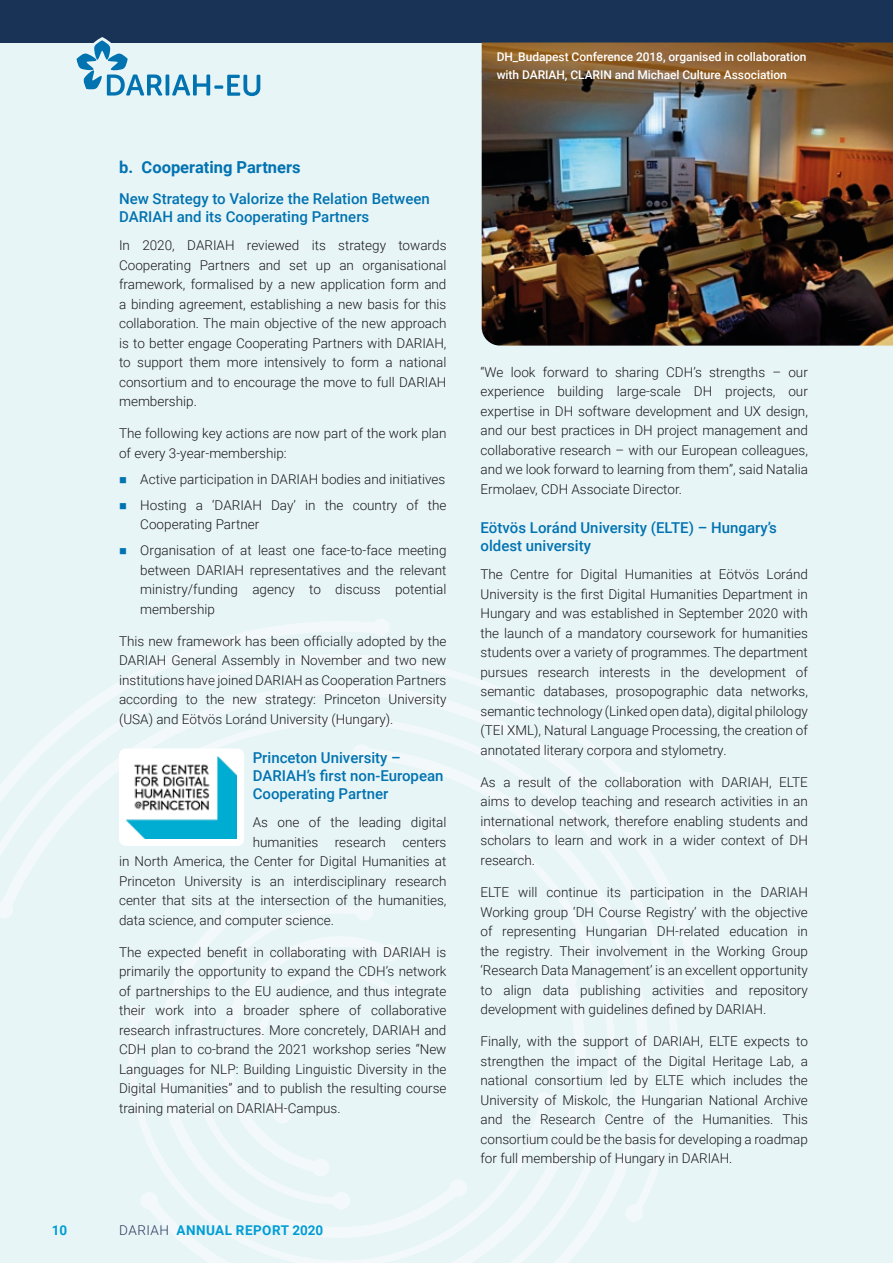
<style>
.page{position:relative;width:893px;height:1263px;background:#e8f5f7}
.page>*{position:absolute;margin:0;border:0;box-sizing:border-box;transform-origin:0 0}
._19-H2{font:700 16.5px "Roboto";color:#0173b0}
._19-H3{font:500 15px/18px "Roboto";color:#0173b0}
._19-H3-0B4{font:500 15px/18px "Roboto";color:#0173b0}
._19-Body_3{font:300 13.5px/19.5px "Roboto";color:#1a181c;text-align:justify}
._19-Bullet-IndA_3{font:300 13.5px/19.5px "Roboto";color:#1a181c;text-align:justify}
._19-Bullet-IndA_1{font:300 13.5px/19.5px "Roboto";color:#1a181c}
._19-Body_1{font:300 13.5px/19.5px "Roboto";color:#1a181c}
.t1{font:700 13.5px "Roboto";letter-spacing:.035em;color:#009dd5}
._19-H5-Fig{font:500 12px/18px "Roboto";letter-spacing:-.005em;color:#fff}
.s1{color:#0173b0}
.s2{font-weight:300;color:#2b3960}
</style>
<div class="page">
<div style="left:0;top:0;width:893px;height:43px;background:#193357"></div>
<svg style="left:385px;top:1220px;width:215px;height:43px"></svg>
<svg style="left:393px;top:1002px;width:285px;height:218px"></svg>
<svg style="left:633px;top:828px;width:72px;height:174px"></svg>
<svg style="left:385px;top:657px;width:248px;height:527px"></svg>
<svg style="left:0;top:622px;width:385px;height:641px"></svg>
<div style="left:381px;top:944px;width:18px;height:17px;background:#f3f9fa;border-radius:50%"></div>
<div style="left:356px;top:903px;width:17px;height:17px;background:#f3f9fa;border-radius:50%"></div>
<svg style="left:0;top:901px;width:13px;height:17px"></svg>
<div style="left:353px;top:744px;width:17px;height:18px;background:#f3f9fa;border-radius:50%"></div>
<div style="left:372px;top:619px;width:18px;height:17px;background:#f3f9fa;border-radius:50%"></div>
<div style="left:482px;top:820px;width:18px;height:18px;background:#f3f9fa;border-radius:50%"></div>
<div style="left:618px;top:772px;width:18px;height:17px;background:#f3f9fa;border-radius:50%"></div>
<div style="left:127px;top:1005px;width:18px;height:18px;background:#f3f9fa;border-radius:50%"></div>
<div style="left:224px;top:906px;width:17px;height:18px;background:#f3f9fa;border-radius:50%"></div>
<div style="left:387px;top:985px;width:18px;height:17px;background:#f3f9fa;border-radius:50%"></div>
<div style="left:274px;top:1106px;width:17px;height:17px;background:#f3f9fa;border-radius:50%"></div>
<div style="left:312px;top:1159px;width:17px;height:17px;background:#f3f9fa;border-radius:50%"></div>
<div style="left:333px;top:1192px;width:17px;height:17px;background:#f3f9fa;border-radius:50%"></div>
<div style="left:449px;top:1179px;width:18px;height:18px;background:#f3f9fa;border-radius:50%"></div>
<div style="left:535px;top:1092px;width:17px;height:18px;background:#f3f9fa;border-radius:50%"></div>
<div style="left:559px;top:969px;width:18px;height:18px;background:#f3f9fa;border-radius:50%"></div>
<div style="left:625px;top:1204px;width:18px;height:18px;background:#f3f9fa;border-radius:50%"></div>
<div style="left:693px;top:990px;width:18px;height:18px;background:#f3f9fa;border-radius:50%"></div>
<div style="left:140px;top:1192px;width:18px;height:17px;background:#f3f9fa;border-radius:50%"></div>
<hr style="left:166px;top:75px;width:3px;height:21px;background:#0173b0">
<svg style="left:76px;top:37px;width:87px;height:59px"></svg>
<svg style="left:172px;top:75px;width:88px;height:21px"></svg>
<img style="left:482px;top:43px;width:411px;height:303px">
<div style="left:119px;top:748px;width:125px;height:98px;background:#fff;border-radius:7px"></div>
<img style="left:127px;top:756px;width:109px;height:82px">
<p class="_19-H2" style="left:119px;top:156px;width:183px">b. Cooperating Partners</p>
<p class="_19-H3-0B4" style="left:119px;top:189px;width:312px">New Strategy to Valorize the Relation Between<br>DARIAH and its Cooperating Partners</p>
<p class="_19-Body_3" style="left:119px;top:235px;width:329px">In 2020, DARIAH reviewed its strategy towards Cooperating Partners and set up an organisational framework, formalised by a new application form and a binding agreement, establishing a new basis for this collaboration. The main objective of the new approach is to better engage Cooperating Partners with DARIAH, to support them more intensively to form a national consortium and to encourage the move to full DARIAH membership.</p>
<p class="_19-Body_1" style="left:119px;top:423px;width:329px">The following key actions are now part of the work plan of every 3-year-membership:</p>
<p class="_19-Bullet-IndA_1" style="left:119px;top:469px;width:328px"><span class="s1">■</span> Active participation in DARIAH bodies and initiatives</p>
<p class="_19-Bullet-IndA_1" style="left:140px;top:495px;width:308px;text-indent:-21px"><span class="s1">■</span> Hosting a ‘DARIAH Day’ in the country of the<br>Cooperating Partner</p>
<p class="_19-Bullet-IndA_3" style="left:140px;top:540px;width:308px;text-indent:-21px"><span class="s1">■</span> Organisation of at least one face-to-face meeting between DARIAH representatives and the relevant ministry/funding agency to discuss potential membership</p>
<p class="_19-Body_3" style="left:119px;top:631px;width:329px">This new framework has been officially adopted by the DARIAH General Assembly in November and two new institutions have joined DARIAH as Cooperation Partners according to the new strategy: Princeton University (USA) and Eötvös Loránd University (Hungary).</p>
<p class="_19-H3" style="left:253px;top:748px;width:192px">Princeton University –<br>DARIAH’s first non-European<br>Cooperating Partner</p>
<p class="_19-Body_3" style="left:253px;top:812px;width:195px">As one of the leading digital</p>
<p class="_19-Body_3" style="left:253px;top:831px;width:195px">humanities research centers</p>
<p class="_19-Body_3" style="left:119px;top:851px;width:329px">in North America, the Center for Digital Humanities at</p>
<p class="_19-Body_3" style="left:119px;top:870px;width:329px">Princeton University is an interdisciplinary research</p>
<p class="_19-Body_3" style="left:119px;top:890px;width:329px">center that sits at the intersection of the humanities,</p>
<p class="_19-Body_3" style="left:119px;top:909px;width:216px">data science, and computer science.</p>
<p class="_19-Body_3" style="left:119px;top:942px;width:329px">The expected benefit in collaborating with DARIAH is primarily the opportunity to expand the CDH’s network of partnerships to the EU audience, and thus integrate their work into a broader sphere of collaborative research infrastructures. More concretely, DARIAH and CDH plan to co-brand the 2021 workshop series “New Languages for NLP: Building Linguistic Diversity in the Digital Humanities” and to publish the resulting course training material on DARIAH-Campus.</p>
<p class="t1" style="left:52px;top:1220px;width:17px">10</p>
<p class="t1" style="left:119px;top:1220px;width:206px"><span class="s2">DARIAH</span> ANNUAL REPORT 2020</p>
<p class="_19-H5-Fig" style="left:497px;top:47px;width:311px">DH_Budapest Conference 2018, organised in collaboration with DARIAH, CLARIN and Michael Culture Association</p>
<p class="_19-Body_3" style="left:480px;top:362px;width:329px">“We look forward to sharing CDH’s strengths – our experience building large-scale DH projects, our expertise in DH software development and UX design, and our best practices in DH project management and collaborative research – with our European colleagues, and we look forward to learning from them”, said Natalia Ermolaev, CDH Associate Director.</p>
<p class="_19-H3" style="left:480px;top:518px;width:298px">Eötvös Loránd University (ELTE) – Hungary’s oldest university</p>
<p class="_19-Body_3" style="left:480px;top:564px;width:329px">The Centre for Digital Humanities at Eötvös Loránd University is the first Digital Humanities Department in Hungary and was established in September 2020 with the launch of a mandatory coursework for humanities students over a variety of programmes. The department pursues research interests in the development of semantic databases, prosopographic data networks, semantic technology (Linked open data), digital philology (TEI XML), Natural Language Processing, the creation of annotated literary corpora and stylometry.</p>
<p class="_19-Body_3" style="left:480px;top:772px;width:329px">As a result of the collaboration with DARIAH, ELTE aims to develop teaching and research activities in an international network, therefore enabling students and scholars to learn and work in a wider context of DH research.</p>
<p class="_19-Body_3" style="left:480px;top:882px;width:329px">ELTE will continue its participation in the DARIAH Working group ‘DH Course Registry’ with the objective of representing Hungarian DH-related education in the registry. Their involvement in the Working Group ‘Research Data Management’ is an excellent opportunity to align data publishing activities and repository development with guidelines defined by DARIAH.</p>
<p class="_19-Body_3" style="left:480px;top:1031px;width:329px">Finally, with the support of DARIAH, ELTE expects to strengthen the impact of the Digital Heritage Lab, a national consortium led by ELTE which includes the University of Miskolc, the Hungarian National Archive and the Research Centre of the Humanities. This consortium could be the basis for developing a roadmap for full membership of Hungary in DARIAH.</p>
</div>
